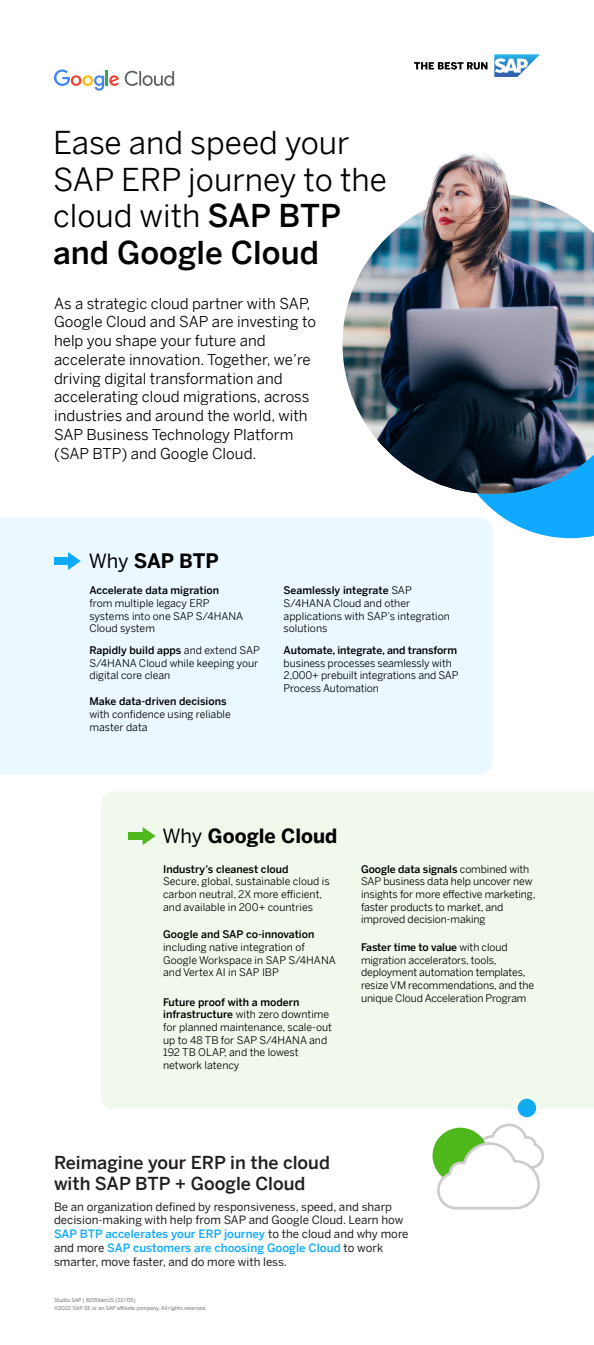
<style>
.page{position:relative;width:594px;height:1345px;background:#fff}
.page>*{position:absolute;margin:0;border:0;box-sizing:border-box;transform-origin:0 0}
.t1{font:31.5px/36.8px "Benton Sans";color:#000}
.t2{font:700 19.58px "Benton Sans";color:#000}
.t3{font:500 17.85px/21.5px "Benton Sans";color:#231f20}
.t4{font:15px/18.8px "Benton Sans";color:#000}
.t5{font:11.48px/13.8px "Benton Sans";color:#231f20}
.t6{font:10.5px/12.6px "Benton Sans";letter-spacing:-.01em;color:#000}
.t7{font:500 10.5px "Benton Sans";color:#000}
.t8{font:5.25px/8.1px "Benton Sans";color:#6d6e71}
.s1{font-weight:500}
.s2{font-weight:400}
.s3{font-weight:500;color:#0faaff}
</style>
<div class="page">
<svg style="left:518px;top:1098px;width:18px;height:19px"></svg>
<svg style="left:436px;top:1123px;width:108px;height:87px"></svg>
<div style="left:0;top:517px;width:493px;height:257px;background:#ecf8ff"></div>
<div style="left:101px;top:792px;width:493px;height:316px;background:#f1f9ed"></div>
<svg style="left:125px;top:71px;width:49px;height:15px"></svg>
<svg style="left:54px;top:69px;width:65px;height:22px"></svg>
<svg style="left:414px;top:62px;width:74px;height:8px"></svg>
<svg style="left:494px;top:54px;width:46px;height:23px"></svg>
<div style="left:54px;top:557px;width:17px;height:7px;background:#0faaff"></div>
<svg style="left:68px;top:552px;width:13px;height:18px"></svg>
<div style="left:129px;top:832px;width:17px;height:7px;background:#4fb81c"></div>
<svg style="left:143px;top:827px;width:13px;height:18px"></svg>
<svg style="left:450px;top:494px;width:144px;height:44px;fill:#0faaff"></svg>
<img style="left:343px;top:153px;width:251px;height:341px">
<h1 class="t1" style="left:53px;top:122px;width:336px">Ease and speed your<br>SAP ERP journey to the cloud with <span class="s1">SAP BTP and Google Cloud</span></h1>
<p class="t4" style="left:54px;top:293px;width:264px">As a strategic cloud partner with SAP, Google Cloud and SAP are investing to help you shape your future and accelerate innovation. Together, we’re driving digital transformation and accelerating cloud migrations, across industries and around the world, with SAP Business Technology Platform (SAP BTP) and Google Cloud.</p>
<h2 class="t2" style="left:89px;top:546px;width:132px"><span class="s2">Why</span> SAP BTP</h2>
<p class="t7" style="left:89px;top:583px;width:131px">Accelerate data migration</p>
<p class="t6" style="left:89px;top:596px;width:155px">from multiple legacy ERP systems into one SAP S/4HANA<br>Cloud system</p>
<p class="t6" style="left:284px;top:583px;width:168px"><span class="s1">Seamlessly integrate</span> SAP<br>S/4HANA Cloud and other applications with SAP’s integration solutions</p>
<p class="t6" style="left:89px;top:643px;width:172px"><span class="s1">Rapidly build apps</span> and extend SAP<br>S/4HANA Cloud while keeping your digital core clean</p>
<p class="t7" style="left:284px;top:642px;width:175px">Automate, integrate, and transform</p>
<p class="t6" style="left:284px;top:656px;width:177px">business processes seamlessly with<br>2,000+ prebuilt integrations and SAP<br>Process Automation</p>
<p class="t7" style="left:89px;top:693px;width:139px">Make data-driven decisions</p>
<p class="t6" style="left:89px;top:707px;width:143px">with confidence using reliable master data</p>
<h2 class="t2" style="left:162px;top:821px;width:177px"><span class="s2">Why</span> Google Cloud</h2>
<p class="t7" style="left:163px;top:861px;width:127px">Industry’s cleanest cloud</p>
<p class="t6" style="left:163px;top:874px;width:168px">Secure, global, sustainable cloud is carbon neutral, 2X more efficient, and available in 200+ countries</p>
<p class="t6" style="left:361px;top:862px;width:176px"><span class="s1">Google data signals</span> combined with SAP business data help uncover new insights for more effective marketing, faster products to market, and improved decision-making</p>
<p class="t7" style="left:163px;top:926px;width:153px">Google and SAP co-innovation</p>
<p class="t6" style="left:163px;top:940px;width:174px">including native integration of<br>Google Workspace in SAP S/4HANA and Vertex AI in SAP IBP</p>
<p class="t6" style="left:361px;top:940px;width:175px"><span class="s1">Faster time to value</span> with cloud migration accelerators, tools, deployment automation templates, resize VM recommendations, and the unique Cloud Acceleration Program</p>
<p class="t6" style="left:163px;top:994px;width:170px"><span class="s1">Future proof with a modern infrastructure</span> with zero downtime for planned maintenance, scale-out up to 48 TB for SAP S/4HANA and<br>192 TB OLAP, and the lowest network latency</p>
<h3 class="t3" style="left:54px;top:1150px;width:278px">Reimagine your ERP in the cloud with SAP BTP + Google Cloud</h3>
<p class="t5" style="left:54px;top:1198px;width:356px">Be an organization defined by responsiveness, speed, and sharp decision-making with help from SAP and Google Cloud. Learn how <span class="s3">SAP BTP accelerates your ERP journey</span> to the cloud and why more and more <span class="s3">SAP customers are choosing Google Cloud</span> to work smarter, move faster, and do more with less.</p>
<p class="t8" style="left:54px;top:1295px;width:154px">Studio SAP | 81556enUS (22/05)<br>©2022 SAP SE or an SAP affiliate company. All rights reserved.</p>
</div>
